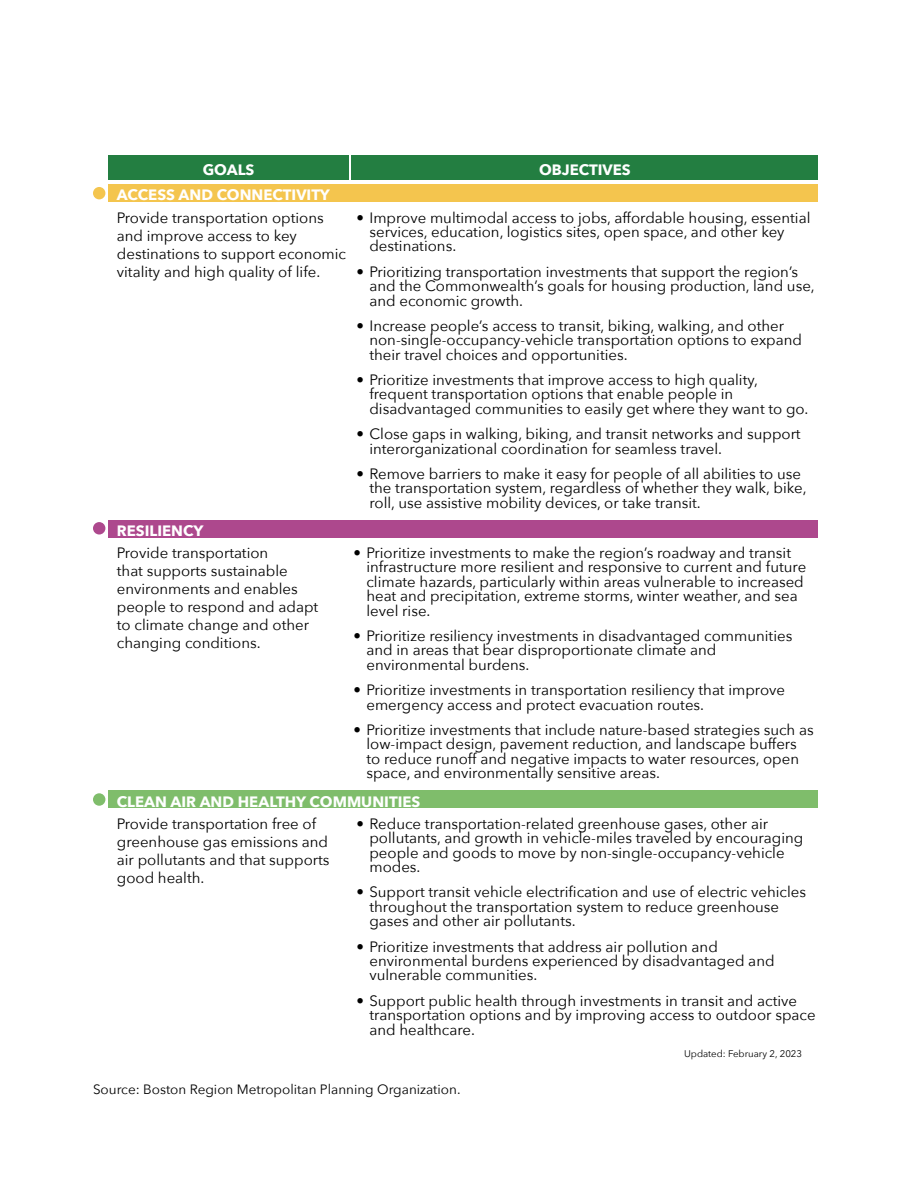
<style>
.page{position:relative;width:918px;height:1188px;background:#fff}
.page>*{position:absolute;margin:0;border:0;box-sizing:border-box;transform-origin:0 0}
.t1{font:15px/14.4px "Avenir Next";color:#000}
.heading{font:700 15px "Avenir Next";color:#fff}
.Figure_Table_Citatio{font:13.5px "Avenir Next";color:#000}
.t2{font:9.6px "Avenir Next";color:#000}
</style>
<div class="page">
<div style="left:108px;top:520px;width:710px;height:17px;background:#ad488d"></div>
<div style="left:93px;top:522px;width:12px;height:13px;background:#ad488d;border-radius:50%"></div>
<div style="left:108px;top:791px;width:710px;height:17px;background:#7fbd6b"></div>
<div style="left:93px;top:793px;width:12px;height:13px;background:#7fbd6b;border-radius:50%"></div>
<div style="left:108px;top:155px;width:241px;height:25px;background:#237e41"></div>
<div style="left:352px;top:155px;width:466px;height:25px;background:#237e41"></div>
<div style="left:108px;top:184px;width:710px;height:18px;background:#f4c54e"></div>
<div style="left:93px;top:187px;width:12px;height:12px;background:#f4c54e;border-radius:50%"></div>
<p class="heading" style="left:203px;top:156px;width:53px">GOALS</p>
<p class="heading" style="left:539px;top:156px;width:93px">OBJECTIVES</p>
<p class="t1" style="left:117px;top:208px;width:231px;line-height:18px">Provide transportation options and improve access to key destinations to support economic vitality and high quality of life.</p>
<p class="t1" style="left:369px;top:210px;width:443px;text-indent:-13px">• Improve multimodal access to jobs, affordable housing, essential services, education, logistics sites, open space, and other key destinations.</p>
<p class="heading" style="left:117px;top:182px;width:215px">ACCESS AND CONNECTIVITY</p>
<p class="t1" style="left:369px;top:264px;width:447px;text-indent:-13px">• Prioritizing transportation investments that support the region’s and the Commonwealth’s goals for housing production, land use, and economic growth.</p>
<p class="t1" style="left:369px;top:318px;width:434px;text-indent:-13px">• Increase people’s access to transit, biking, walking, and other non-single-occupancy-vehicle transportation options to expand their travel choices and opportunities.</p>
<p class="t1" style="left:369px;top:372px;width:441px;text-indent:-13px">• Prioritize investments that improve access to high quality, frequent transportation options that enable people in disadvantaged communities to easily get where they want to go.</p>
<p class="t1" style="left:369px;top:426px;width:433px;text-indent:-13px">• Close gaps in walking, biking, and transit networks and support interorganizational coordination for seamless travel.</p>
<p class="t1" style="left:369px;top:466px;width:439px;text-indent:-13px">• Remove barriers to make it easy for people of all abilities to use the transportation system, regardless of whether they walk, bike, roll, use assistive mobility devices, or take transit.</p>
<p class="heading" style="left:117px;top:518px;width:88px">RESILIENCY</p>
<p class="t1" style="left:117px;top:543px;width:203px;line-height:18px">Provide transportation<br>that supports sustainable environments and enables people to respond and adapt to climate change and other changing conditions.</p>
<p class="t1" style="left:366px;top:545px;width:441px;text-indent:-13px">• Prioritize investments to make the region’s roadway and transit infrastructure more resilient and responsive to current and future climate hazards, particularly within areas vulnerable to increased heat and precipitation, extreme storms, winter weather, and sea level rise.</p>
<p class="t1" style="left:366px;top:628px;width:427px;text-indent:-13px">• Prioritize resiliency investments in disadvantaged communities and in areas that bear disproportionate climate and environmental burdens.</p>
<p class="t1" style="left:366px;top:682px;width:420px;text-indent:-13px">• Prioritize investments in transportation resiliency that improve emergency access and protect evacuation routes.</p>
<p class="t1" style="left:366px;top:722px;width:449px;text-indent:-13px">• Prioritize investments that include nature-based strategies such as low-impact design, pavement reduction, and landscape buffers to reduce runoff and negative impacts to water resources, open space, and environmentally sensitive areas.</p>
<p class="heading" style="left:117px;top:789px;width:305px">CLEAN AIR AND HEALTHY COMMUNITIES</p>
<p class="t1" style="left:117px;top:814px;width:214px;line-height:18px">Provide transportation free of greenhouse gas emissions and air pollutants and that supports good health.</p>
<p class="t1" style="left:369px;top:816px;width:435px;text-indent:-13px">• Reduce transportation-related greenhouse gases, other air pollutants, and growth in vehicle-miles traveled by encouraging people and goods to move by non-single-occupancy-vehicle modes.</p>
<p class="t1" style="left:369px;top:884px;width:438px;text-indent:-13px">• Support transit vehicle electrification and use of electric vehicles throughout the transportation system to reduce greenhouse gases and other air pollutants.</p>
<p class="t1" style="left:369px;top:939px;width:407px;text-indent:-13px">• Prioritize investments that address air pollution and environmental burdens experienced by disadvantaged and vulnerable communities.</p>
<p class="t1" style="left:369px;top:993px;width:448px;text-indent:-13px">• Support public health through investments in transit and active transportation options and by improving access to outdoor space and healthcare.</p>
<p class="Figure_Table_Citatio" style="left:93px;top:1078px;width:369px">Source: Boston Region Metropolitan Planning Organization.</p>
<p class="t2" style="left:684px;top:1046px;width:120px">Updated: February 2, 2023</p>
</div>
